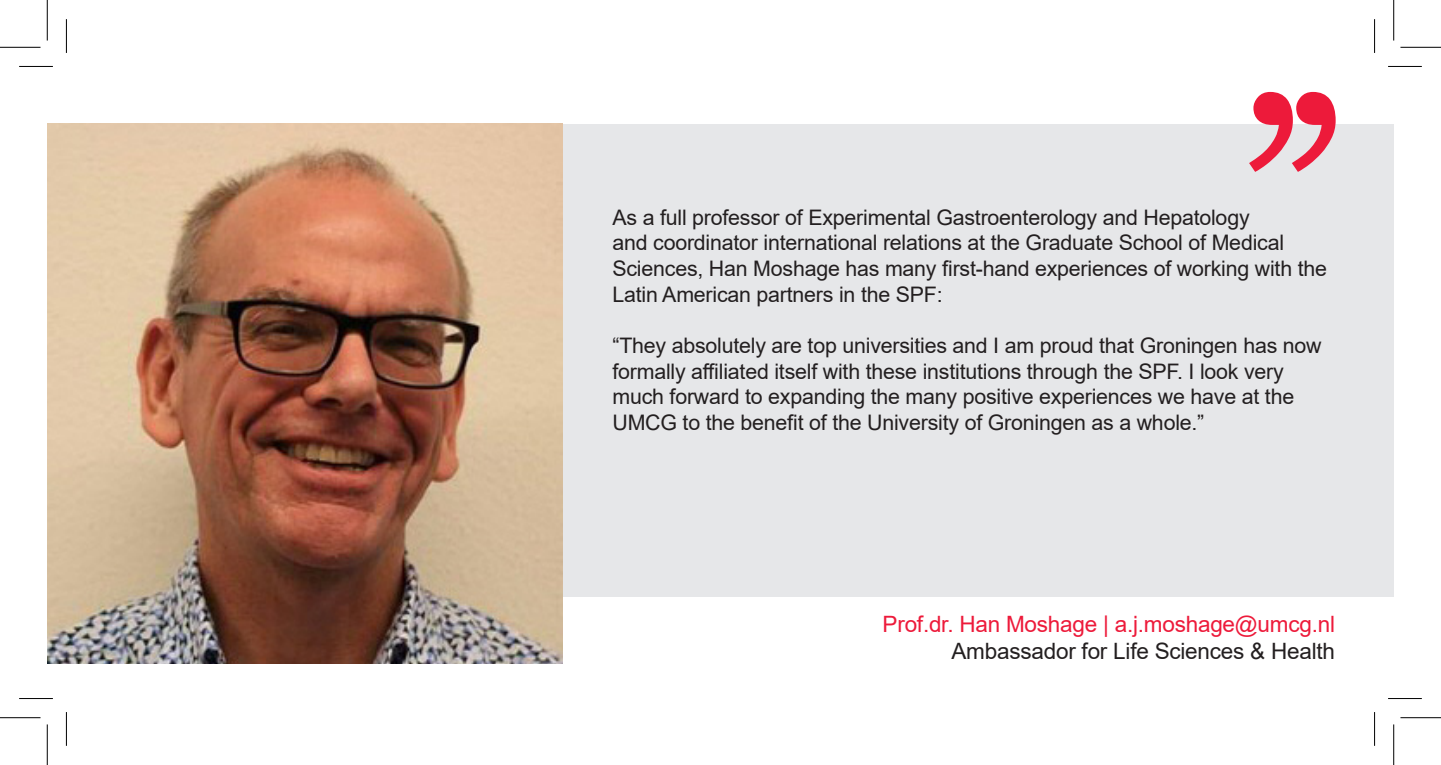
<style>
.page{position:relative;width:1441px;height:765px;background:#fff}
.page>*{position:absolute;margin:0;border:0;box-sizing:border-box;transform-origin:0 0}
.t1{font:270px "Georgia";color:#ed1a3a}
.t2{font:22.5px "Arial";letter-spacing:-.01em;color:#ed1a3a}
.t3{font:22.5px "Arial";letter-spacing:-.01em;color:#231f20}
.t4{font:21.38px/25.7px "Arial";letter-spacing:-.01em;color:#231f20}
</style>
<div class="page">
<div style="left:47px;top:124px;width:1346px;height:472px;background:#e6e7e9"></div>
<img style="left:47px;top:124px;width:516px;height:539px">
<hr style="left:19px;top:66px;width:34px;height:1px;background:#000">
<hr style="left:1387px;top:66px;width:34px;height:1px;background:#000">
<hr style="left:19px;top:697px;width:34px;height:1px;background:#000">
<hr style="left:1387px;top:697px;width:34px;height:1px;background:#000">
<hr style="left:66px;top:19px;width:1px;height:34px;background:#000">
<hr style="left:66px;top:711px;width:1px;height:34px;background:#000">
<hr style="left:1373px;top:19px;width:1px;height:34px;background:#000">
<hr style="left:1373px;top:711px;width:1px;height:34px;background:#000">
<hr style="left:0;top:47px;width:40px;height:1px;background:#000">
<hr style="left:1400px;top:47px;width:40px;height:1px;background:#000">
<hr style="left:0;top:717px;width:40px;height:1px;background:#000">
<hr style="left:1400px;top:717px;width:40px;height:1px;background:#000">
<hr style="left:47px;top:0;width:1px;height:41px;background:#000">
<hr style="left:47px;top:724px;width:1px;height:40px;background:#000">
<hr style="left:1393px;top:0;width:1px;height:41px;background:#000">
<hr style="left:1393px;top:724px;width:1px;height:40px;background:#000">
<p class="t1" style="left:1236px;top:-131px;width:117px">,,</p>
<p class="t4" style="left:612px;top:204px;width:716px">As a full professor of Experimental Gastroenterology and Hepatology<br>and coordinator international relations at the Graduate School of Medical Sciences, Han Moshage has many first-hand experiences of working with the Latin American partners in the SPF:</p>
<p class="t4" style="left:612px;top:332px;width:710px">“They absolutely are top universities and I am proud that Groningen has now formally affiliated itself with these institutions through the SPF. I look very much forward to expanding the many positive experiences we have at the UMCG to the benefit of the University of Groningen as a whole.”</p>
<p class="t2" style="left:882px;top:608px;width:454px">Prof.dr. Han Moshage | a.j.moshage@umcg.nl</p>
<p class="t3" style="left:951px;top:635px;width:385px">Ambassador for Life Sciences &amp; Health</p>
</div>
